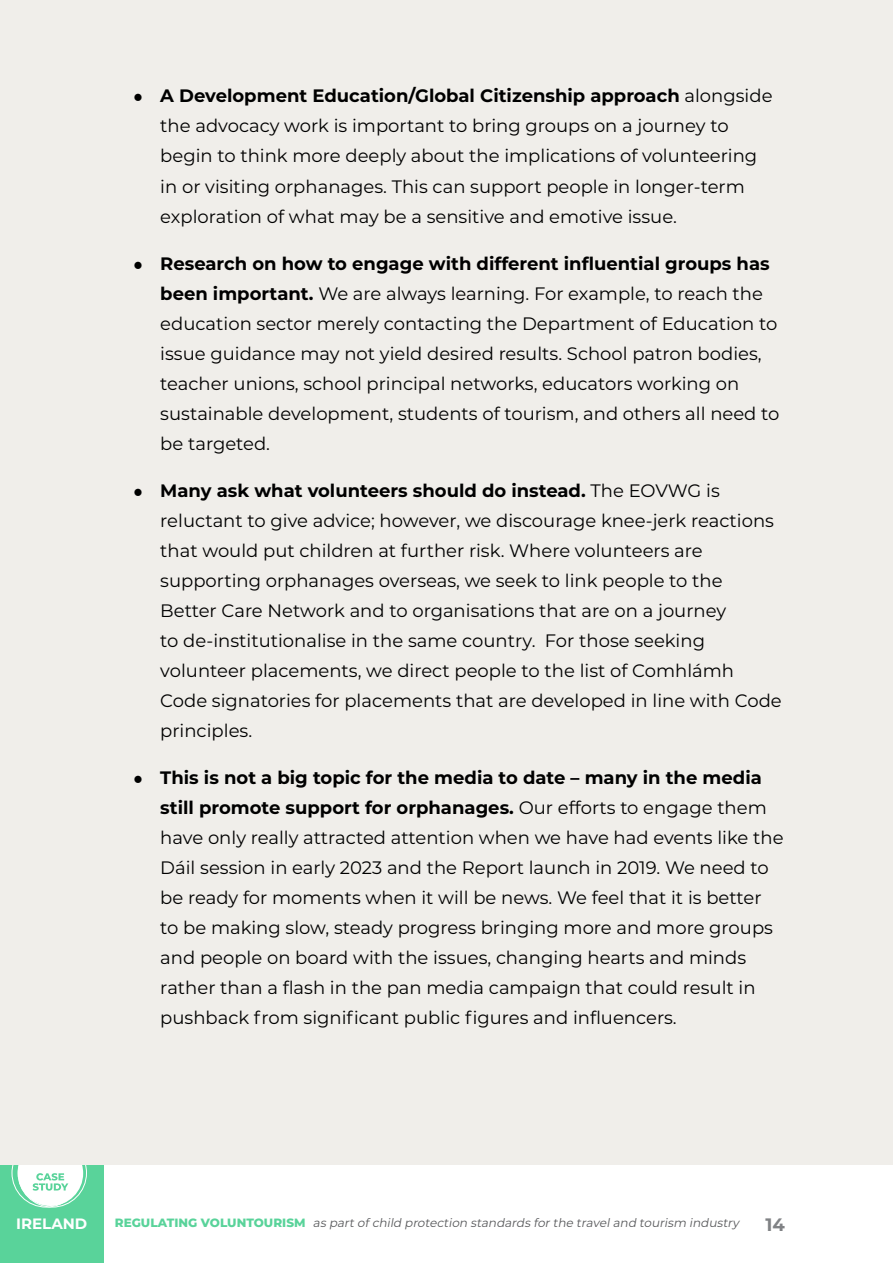
<style>
.page{position:relative;width:893px;height:1263px;background:#fff}
.page>*{position:absolute;margin:0;border:0;box-sizing:border-box;transform-origin:0 0}
.t1{font:18px/30px "Montserrat";color:#000}
.t2{font:700 18px "Montserrat";color:#808285}
.t3{font:700 15px "Montserrat";color:#fff}
.t4{font:italic 12px "Montserrat";color:#58595b}
.s1{font-family:"Calibri";font-weight:700;font-size:16.5px}
.s2{font-weight:700}
.s3{font-weight:800;font-style:normal;color:#59d39a}
</style>
<div class="page">
<div style="left:0;top:1165px;width:104px;height:98px;background:#59d39a"></div>
<svg style="left:11px;top:1165px;width:76px;height:43px"></svg>
<div style="left:0;top:0;width:893px;height:1165px;background:#f0eeea"></div>
<p class="t1" style="left:160px;top:80px;width:614px;text-indent:-27px"><span class="s1">●</span> <span class="s2">A Development Education/Global Citizenship approach</span> alongside the advocacy work is important to bring groups on a journey to begin to think more deeply about the implications of volunteering in or visiting orphanages. This can support people in longer-term exploration of what may be a sensitive and emotive issue.</p>
<p class="t1" style="left:160px;top:247px;width:621px;text-indent:-27px"><span class="s1">●</span> <span class="s2">Research on how to engage with different influential groups has been important.</span> We are always learning. For example, to reach the education sector merely contacting the Department of Education to issue guidance may not yield desired results. School patron bodies, teacher unions, school principal networks, educators working on sustainable development, students of tourism, and others all need to be targeted.</p>
<p class="t1" style="left:160px;top:474px;width:623px;text-indent:-27px"><span class="s1">●</span> <span class="s2">Many ask what volunteers should do instead.</span> The EOVWG is reluctant to give advice; however, we discourage knee-jerk reactions that would put children at further risk. Where volunteers are supporting orphanages overseas, we seek to link people to the Better Care Network and to organisations that are on a journey<br>to de-institutionalise in the same country. For those seeking volunteer placements, we direct people to the list of Comhlámh Code signatories for placements that are developed in line with Code principles.</p>
<p class="t1" style="left:160px;top:761px;width:625px;text-indent:-27px"><span class="s1">●</span> <span class="s2">This is not a big topic for the media to date – many in the media still promote support for orphanages.</span> Our efforts to engage them have only really attracted attention when we have had events like the Dáil session in early 2023 and the Report launch in 2019. We need to be ready for moments when it will be news. We feel that it is better to be making slow, steady progress bringing more and more groups and people on board with the issues, changing hearts and minds rather than a flash in the pan media campaign that could result in pushback from significant public figures and influencers.</p>
<p class="t4" style="left:115px;top:1214px;width:626px"><span class="s3">R E G U LAT I N G VO LU N TO U R I S M</span> as partofchild protection standards forthe traveland tourism industry</p>
<p class="t3" style="left:16px;top:1213px;width:73px">IRELAND</p>
<p class="t2" style="left:765px;top:1212px;width:21px">14</p>
</div>
